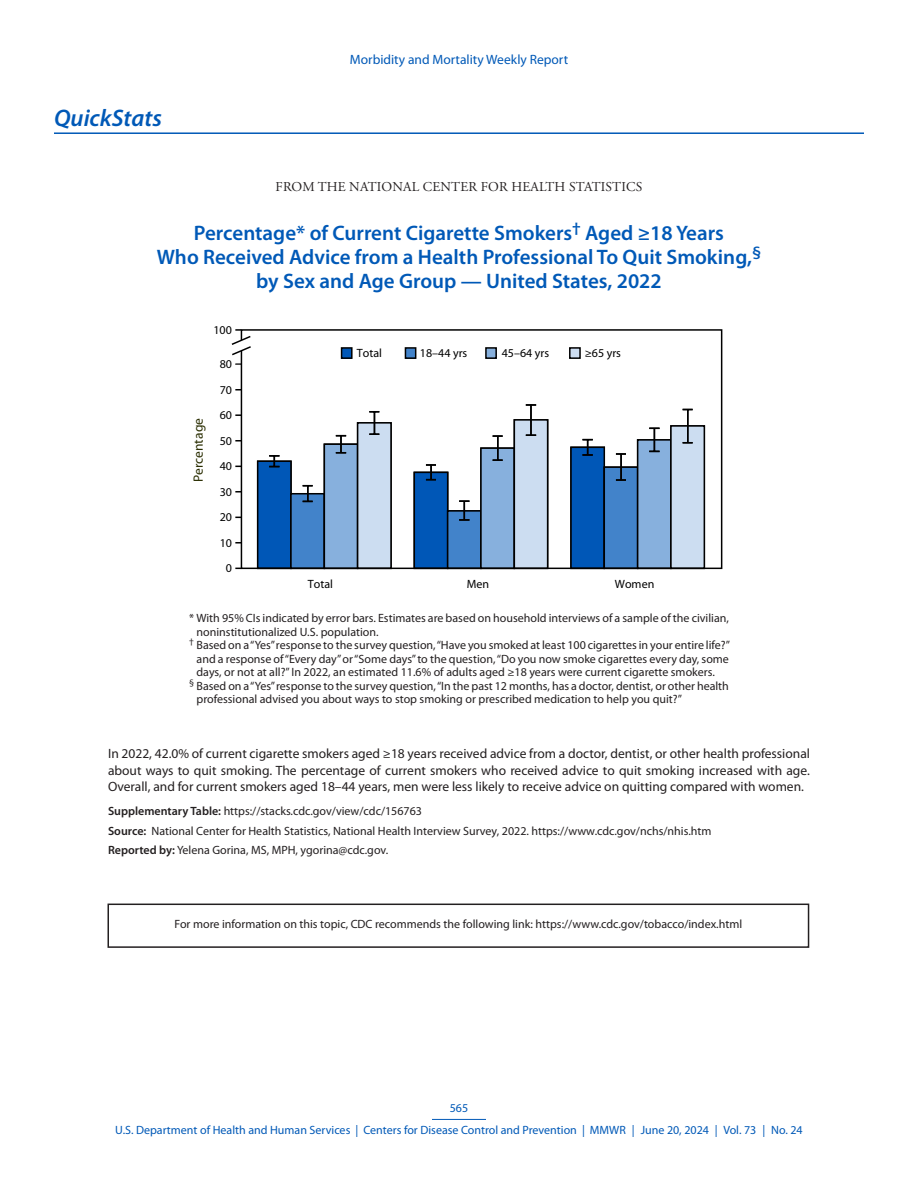
<style>
.page{position:relative;width:918px;height:1188px;background:#fff}
.page>*{position:absolute;margin:0;border:0;box-sizing:border-box;transform-origin:0 0}
.Kicker{font:italic 600 24px "Myriad Pro";color:#0059b7}
.qs_figure_title{font:600 21px/24px "Myriad Pro";color:#0059b7;text-align:center}
.qs_text_9_pt{font:13.5px/16.5px "Myriad Pro";color:#231f20;text-align:justify}
.Nat_l_Center_for_Health_Statistics{font:13.5px "Adobe Garamond Pro";letter-spacing:.015em;color:#231f20}
.t1{font:13.5px "Myriad Pro";color:#0059b7}
.t2{font:13.5px "Myriad Pro";color:#292d00}
.Figure_Footnote{font:12px/13.5px "Myriad Pro";color:#231f20}
.qs_source_first{font:12px "Myriad Pro";color:#231f20}
.t3{font:12px/21.8px "Myriad Pro";color:#0059b7;text-align:center}
.QS_-_boxed_URL_-_For_More_Information{font:12px "Myriad Pro";color:#231f20}
.t4{font:12px "Myriad Pro";color:#000}
.s1{font-weight:600}
</style>
<div class="page">
<hr style="left:432px;top:1119px;width:54px;height:1px;background:#0059b7">
<hr style="left:54px;top:132px;width:810px;height:2px;background:#0059b7">
<svg style="left:639px;top:425px;width:67px;height:145px;background:#a5bedb"></svg>
<svg style="left:649px;top:428px;width:11px;height:24px"></svg>
<svg style="left:256px;top:404px;width:383px;height:166px"></svg>
<svg style="left:683px;top:409px;width:10px;height:34px"></svg>
<svg style="left:235px;top:542px;width:6px;height:2px"></svg>
<svg style="left:235px;top:491px;width:6px;height:2px"></svg>
<svg style="left:235px;top:440px;width:6px;height:2px"></svg>
<svg style="left:235px;top:414px;width:6px;height:2px"></svg>
<svg style="left:235px;top:389px;width:6px;height:2px"></svg>
<svg style="left:235px;top:363px;width:6px;height:2px"></svg>
<div style="left:342px;top:348px;width:10px;height:10px;background:#0057b7"></div>
<div style="left:341px;top:347px;width:12px;height:12px;border:2px solid #000"></div>
<div style="left:405px;top:348px;width:11px;height:10px;background:#4283ca"></div>
<div style="left:405px;top:347px;width:11px;height:12px;border:2px solid #000"></div>
<div style="left:486px;top:348px;width:10px;height:10px;background:#87b0dd"></div>
<div style="left:485px;top:347px;width:12px;height:12px;border:2px solid #000"></div>
<div style="left:570px;top:348px;width:10px;height:10px;background:#ccddf1"></div>
<div style="left:569px;top:347px;width:12px;height:12px;border:2px solid #000"></div>
<div style="left:241px;top:329px;width:481px;height:240px;border:2px solid #000"></div>
<svg style="left:231px;top:329px;width:22px;height:28px"></svg>
<div style="left:108px;top:904px;width:701px;height:44px;border:2px solid #231f20"></div>
<h1 class="Kicker" style="left:54px;top:105px;width:110px">QuickStats</h1>
<p class="t1" style="left:350px;top:52px;width:220px">Morbidity and Mortality Weekly Report</p>
<p class="Nat_l_Center_for_Health_Statistics" style="left:276px;top:178px;width:368px">FROM THE NATIONAL CENTER FOR HEALTH STATISTICS</p>
<p class="qs_figure_title" style="left:157px;top:222px;width:606px">Percentage* of Current Cigarette Smokers<sup>†</sup> Aged ≥18 Years<br>Who Received Advice from a Health Professional To Quit Smoking,<sup>§ </sup>by Sex and Age Group — United States, 2022</p>
<p class="t4" style="left:213px;top:323px;width:20px">100</p>
<p class="t2" style="left:191px;top:482px;width:66px;rotate:-90deg">Percentage</p>
<p class="t4" style="left:220px;top:358px;width:14px">80</p>
<p class="t4" style="left:220px;top:383px;width:14px">70</p>
<p class="t4" style="left:220px;top:409px;width:14px">60</p>
<p class="t4" style="left:220px;top:434px;width:14px">50</p>
<p class="t4" style="left:220px;top:460px;width:14px">40</p>
<p class="t4" style="left:220px;top:485px;width:14px">30</p>
<p class="t4" style="left:220px;top:511px;width:14px">20</p>
<p class="t4" style="left:220px;top:536px;width:14px">10</p>
<p class="t4" style="left:226px;top:562px;width:8px">0</p>
<p class="t4" style="left:357px;top:346px;width:27px">Total</p>
<p class="t4" style="left:420px;top:346px;width:49px">18–44 yrs</p>
<p class="t4" style="left:502px;top:346px;width:49px">45–64 yrs</p>
<p class="t4" style="left:585px;top:346px;width:38px">≥65 yrs</p>
<p class="t4" style="left:308px;top:578px;width:27px">Total</p>
<p class="t4" style="left:467px;top:578px;width:24px">Men</p>
<p class="t4" style="left:615px;top:578px;width:41px">Women</p>
<p class="Figure_Footnote" style="left:197px;top:611px;width:534px;text-indent:-8px">* With 95% CIs indicated by error bars. Estimates are based on household interviews of a sample of the civilian, noninstitutionalized U.S. population.</p>
<p class="Figure_Footnote" style="left:197px;top:638px;width:535px;text-align:justify;text-indent:-8px"><sup>†</sup> Based on a “Yes” response to the survey question, “Have you smoked at least 100 cigarettes in your entire life?” and a response of “Every day” or “Some days” to the question, “Do you now smoke cigarettes every day, some days, or not at all?” In 2022, an estimated 11.6% of adults aged ≥18 years were current cigarette smokers.</p>
<p class="Figure_Footnote" style="left:197px;top:679px;width:534px;text-indent:-8px"><sup>§</sup> Based on a “Yes” response to the survey question, “In the past 12 months, has a doctor, dentist, or other health professional advised you about ways to stop smoking or prescribed medication to help you quit?”</p>
<p class="qs_text_9_pt" style="left:108px;top:746px;width:704px">In 2022, 42.0% of current cigarette smokers aged ≥18 years received advice from a doctor, dentist, or other health professional about ways to quit smoking. The percentage of current smokers who received advice to quit smoking increased with age.<br>Overall, and for current smokers aged 18–44 years, men were less likely to receive advice on quitting compared with women.</p>
<p class="qs_source_first" style="left:108px;top:805px;width:316px"><span class="s1">Supplementary Table:</span> https://stacks.cdc.gov/view/cdc/156763</p>
<p class="qs_source_first" style="left:108px;top:824px;width:605px"><span class="s1">Source:</span> National Center for Health Statistics, National Health Interview Survey, 2022. https://www.cdc.gov/nchs/nhis.htm</p>
<p class="qs_source_first" style="left:108px;top:844px;width:282px"><span class="s1">Reported by:</span> Yelena Gorina, MS, MPH, ygorina@cdc.gov.</p>
<p class="QS_-_boxed_URL_-_For_More_Information" style="left:175px;top:917px;width:569px">For more information on this topic, CDC recommends the following link: https://www.cdc.gov/tobacco/index.html</p>
<p class="t3" style="left:115px;top:1098px;width:689px">565<br>U.S. Department of Health and Human Services | Centers for Disease Control and Prevention | MMWR | June 20, 2024 | Vol. 73 | No. 24</p>
</div>
